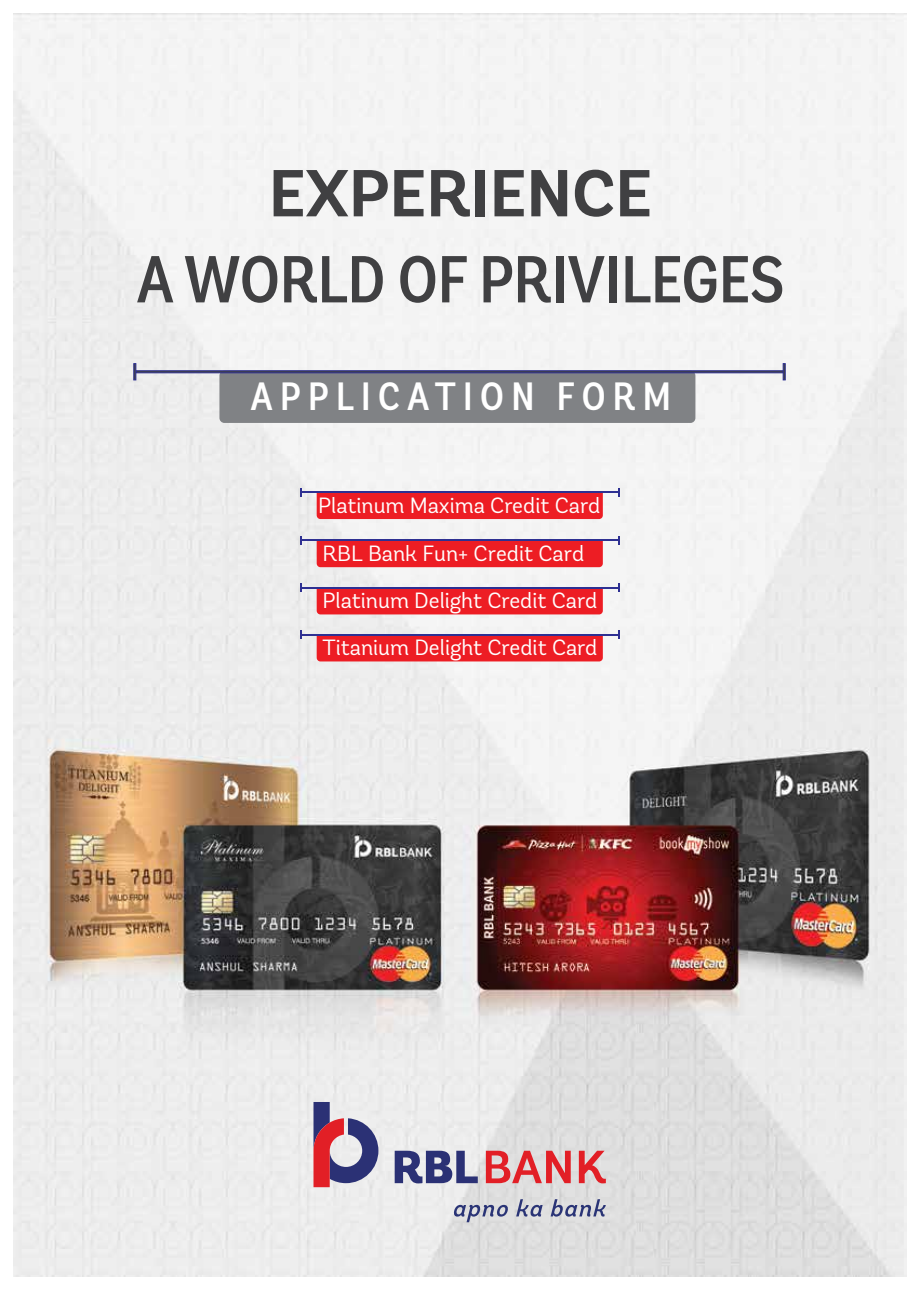
<style>
.page{position:relative;width:920px;height:1290px;background:#fff}
.page>*{position:absolute;margin:0;border:0;box-sizing:border-box;transform-origin:0 0}
.t1{font:500 condensed 66.15px "Andes";color:#404042}
.t2{font:700 66.15px "Andes";color:#404042}
.t3{font:500 condensed 39.45px "Andes";letter-spacing:.185em;color:#fff}
.t4{font:22.05px/47px "Andes";color:#fff}
</style>
<div class="page">
<img style="left:13px;top:14px;width:893px;height:1263px">
<div style="left:219px;top:371px;width:476px;height:52px;background:#808285;border-radius:5px"></div>
<div style="left:136px;top:371px;width:647px;height:2px;background:#404042;border:1px solid #2e3092"></div>
<svg style="left:783px;top:363px;width:2px;height:17px"></svg>
<svg style="left:134px;top:363px;width:2px;height:17px"></svg>
<div style="left:317px;top:493px;width:286px;height:26px;background:#ed1d24"></div>
<hr style="left:301px;top:491px;width:317px;height:2px;background:#2e3092">
<div style="left:317px;top:588px;width:286px;height:26px;background:#ed1d24"></div>
<hr style="left:301px;top:587px;width:317px;height:1px;background:#2e3092">
<div style="left:317px;top:635px;width:286px;height:26px;background:#ed1d24"></div>
<hr style="left:301px;top:634px;width:317px;height:1px;background:#2e3092">
<div style="left:317px;top:541px;width:286px;height:26px;background:#ed1d24"></div>
<hr style="left:301px;top:540px;width:317px;height:1px;background:#2e3092">
<svg style="left:395px;top:1151px;width:83px;height:32px;background:#7477a2"></svg>
<svg style="left:486px;top:1151px;width:85px;height:32px;background:#df7a7e"></svg>
<svg style="left:579px;top:1151px;width:27px;height:32px"></svg>
<svg style="left:313px;top:1102px;width:65px;height:85px;background:#a57e97"></svg>
<svg style="left:453px;top:1205px;width:55px;height:17px"></svg>
<svg style="left:516px;top:1199px;width:27px;height:17px"></svg>
<svg style="left:551px;top:1199px;width:55px;height:17px"></svg>
<h1 class="t2" style="left:269px;top:152px;width:385px">EXPERIENCE</h1>
<h1 class="t1" style="left:136px;top:239px;width:649px">A WORLD OF PRIVILEGES</h1>
<h2 class="t3" style="left:250px;top:372px;width:422px">APPLICATION FORM</h2>
<p class="t4" style="left:318px;top:482px;width:284px">Platinum Maxima Credit Card</p>
<p class="t4" style="left:323px;top:530px;width:263px">RBL Bank Fun+ Credit Card</p>
<p class="t4" style="left:323px;top:577px;width:276px">Platinum Delight Credit Card<br>Titanium Delight Credit Card</p>
</div>
